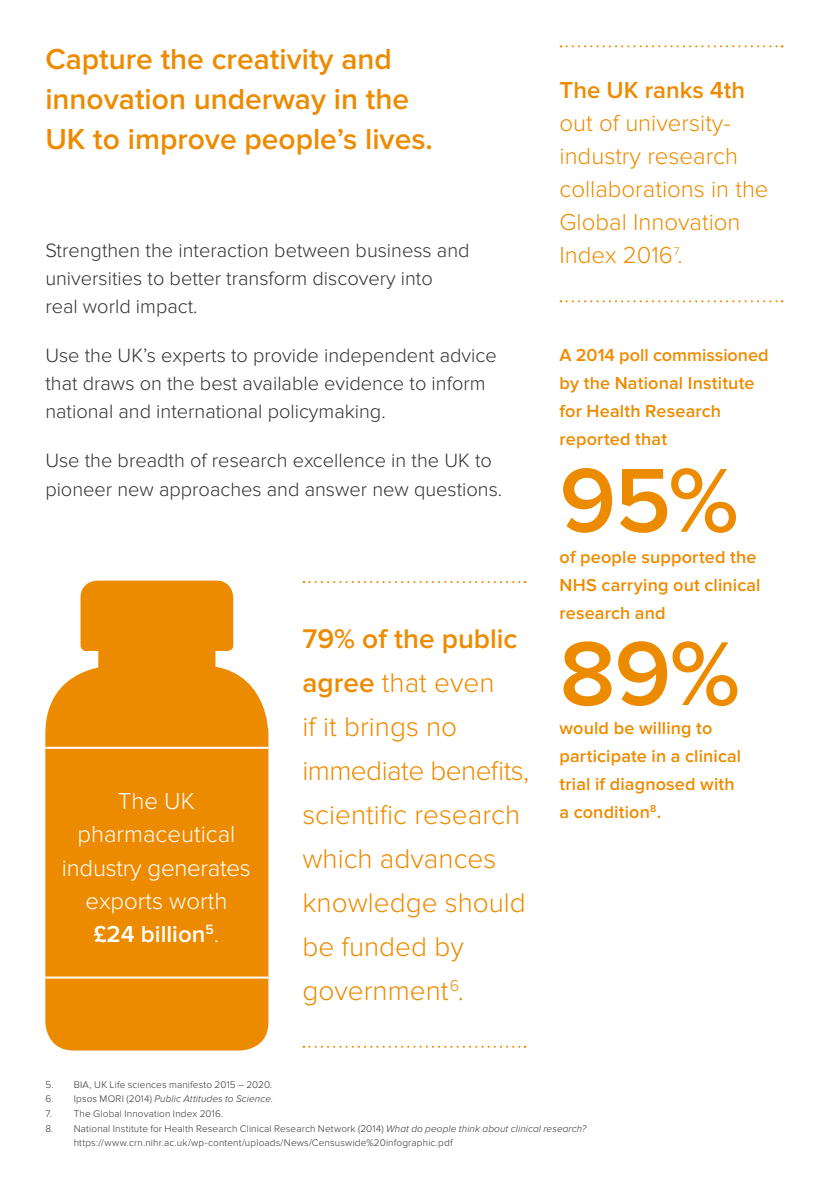
<style>
.page{position:relative;width:828px;height:1191px;background:#fff}
.page>*{position:absolute;margin:0;border:0;box-sizing:border-box;transform-origin:0 0}
.t1{font:600 94px "Proxima Nova";color:#ed8b00}
.t2{font:600 30px/40px "Proxima Nova";color:#ed8b00}
.t3{font:300 28px/44px "Proxima Nova";color:#ed8b00}
.t4{font:300 24px/33px "Proxima Nova";color:#ed8b00}
.t5{font:300 24px/33px "Proxima Nova";color:#fff;text-align:center}
.t6{font:600 24px "Proxima Nova";color:#ed8b00}
.t7{font:300 20px/28px "Proxima Nova";color:#333132}
.t8{font:600 18px/28px "Proxima Nova";letter-spacing:.01em;color:#ed8b00}
.t9{font:300 10px/14px "Proxima Nova";letter-spacing:.015em;color:#333132}
.t10{font:italic 300 10px "Proxima Nova";letter-spacing:.01em;color:#333132}
.s1{font-weight:600}
.s2{font-style:normal}
.s3{font-style:italic}
</style>
<div class="page">
<svg style="left:560px;top:45px;width:222px;height:2px"></svg>
<svg style="left:560px;top:300px;width:222px;height:2px"></svg>
<svg style="left:303px;top:581px;width:222px;height:2px"></svg>
<svg style="left:303px;top:1045px;width:222px;height:2px"></svg>
<div style="left:45px;top:672px;width:223px;height:378px;background:#ed8b00"></div>
<div style="left:81px;top:580px;width:152px;height:118px;background:#ed8b00"></div>
<hr style="left:45px;top:747px;width:223px;height:2px;background:#fff">
<hr style="left:45px;top:976px;width:223px;height:2px;background:#fff">
<h2 class="t2" style="left:45px;top:40px;width:389px">Capture the creativity and innovation underway in the<br>UK to improve people’s lives.</h2>
<p class="t7" style="left:45px;top:236px;width:426px">Strengthen the interaction between business and universities to better transform discovery into real world impact.</p>
<p class="t7" style="left:45px;top:342px;width:453px">Use the UK’s experts to provide independent advice that draws on the best available evidence to inform national and international policymaking.</p>
<p class="t7" style="left:45px;top:447px;width:458px">Use the breadth of research excellence in the UK to pioneer new approaches and answer new questions.</p>
<p class="t5" style="left:62px;top:785px;width:190px">The UK pharmaceutical industry generates exports worth <span class="s1">£24 billion</span><sup>5</sup>.</p>
<h3 class="t3" style="left:302px;top:617px;width:228px"><span class="s1">79% of the public agree</span> that even<br>if it brings no immediate benefits, scientific research which advances knowledge should be funded by government<sup>6</sup>.</h3>
<p class="t6" style="left:559px;top:77px;width:187px">The UK ranks 4th</p>
<p class="t4" style="left:559px;top:107px;width:210px">out of university&shy;industry research collaborations in the<br>Global Innovation<br>Index 2016<sup>7</sup>.</p>
<p class="t8" style="left:559px;top:342px;width:211px">A 2014 poll commissioned by the National Institute for Health Research reported that</p>
<h1 class="t1" style="left:559px;top:446px;width:181px">95%</h1>
<p class="t8" style="left:559px;top:543px;width:203px">of people supported the<br>NHS carrying out clinical research and</p>
<h1 class="t1" style="left:559px;top:619px;width:182px">89%</h1>
<p class="t8" style="left:559px;top:714px;width:183px">would be willing to participate in a clinical trial if diagnosed with a condition<sup>8</sup>.</p>
<p class="t9" style="left:45px;top:1077px;width:229px">5. BIA, UK Life sciences manifesto 2015 – 2020.</p>
<p class="t10" style="left:45px;top:1093px;width:229px"><span class="s2">6. Ipsos MORI (2014)</span> Public Attitudes to Science.</p>
<p class="t9" style="left:45px;top:1106px;width:180px">7. The Global Innovation Index 2016.</p>
<p class="t9" style="left:74px;top:1121px;width:514px;text-indent:-28px">8. National Institute for Health Research Clinical Research Network (2014) <span class="s3">What do people think about clinical research? </span>https://www.crn.nihr.ac.uk/wp-content/uploads/News/Censuswide%20infographic.pdf</p>
</div>
